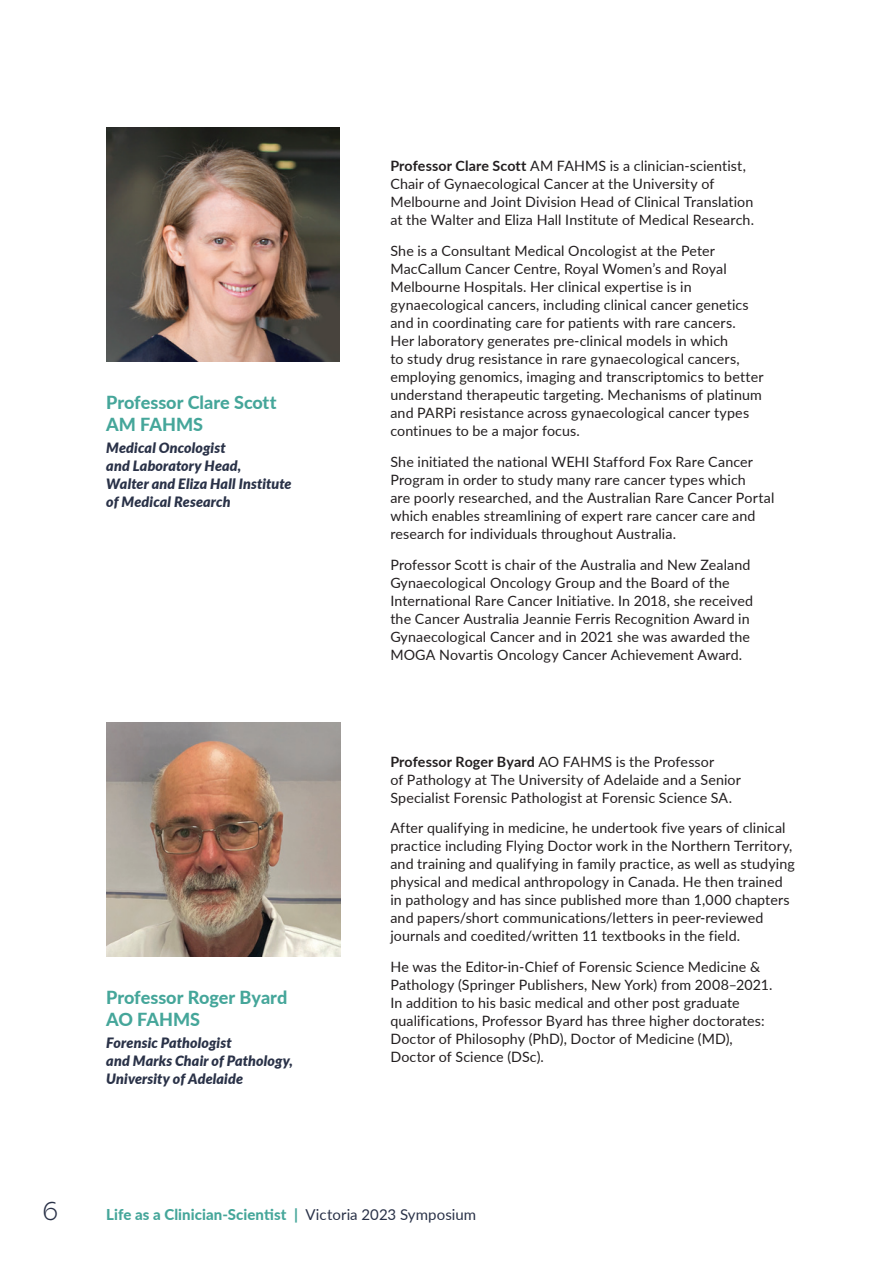
<style>
.page{position:relative;width:893px;height:1263px;background:#fff}
.page>*{position:absolute;margin:0;border:0;box-sizing:border-box;transform-origin:0 0}
.t1{font:300 24px "Ofelia Text";color:#2a3248}
.t2{font:900 18px/21.6px "Lato";color:#45a69a}
.t3{font:900 15px "Lato";letter-spacing:.005em;color:#45a69a}
.t4{font:14.25px/18px "Lato";letter-spacing:.01em;color:#231f20}
.t5{font:italic 900 14.25px/18px "Lato";letter-spacing:.01em;color:#2a3248}
.s1{font-weight:700}
.s2{font-weight:400;color:#2a3248}
</style>
<div class="page">
<img style="left:106px;top:723px;width:234px;height:234px">
<img style="left:107px;top:128px;width:233px;height:233px">
<p class="t2" style="left:106px;top:391px;width:172px">Professor Clare Scott<br>AM FAHMS</p>
<p class="t5" style="left:106px;top:438px;width:187px">Medical Oncologist<br>and Laboratory Head,<br>Walter and Eliza Hall Institute of Medical Research</p>
<p class="t2" style="left:106px;top:986px;width:183px">Professor Roger Byard<br>AO FAHMS</p>
<p class="t5" style="left:106px;top:1033px;width:188px">Forensic Pathologist<br>and Marks Chair of Pathology,<br>University of Adelaide</p>
<p class="t4" style="left:390px;top:157px;width:365px"><span class="s1">Professor Clare Scott</span> AM FAHMS is a clinician-scientist, Chair of Gynaecological Cancer at the University of Melbourne and Joint Division Head of Clinical Translation at the Walter and Eliza Hall Institute of Medical Research.</p>
<p class="t4" style="left:390px;top:241px;width:375px">She is a Consultant Medical Oncologist at the Peter MacCallum Cancer Centre, Royal Women’s and Royal Melbourne Hospitals. Her clinical expertise is in gynaecological cancers, including clinical cancer genetics and in coordinating care for patients with rare cancers.<br>Her laboratory generates pre-clinical models in which<br>to study drug resistance in rare gynaecological cancers, employing genomics, imaging and transcriptomics to better understand therapeutic targeting. Mechanisms of platinum and PARPi resistance across gynaecological cancer types continues to be a major focus.</p>
<p class="t4" style="left:390px;top:452px;width:386px">She initiated the national WEHI Stafford Fox Rare Cancer Program in order to study many rare cancer types which<br>are poorly researched, and the Australian Rare Cancer Portal which enables streamlining of expert rare cancer care and research for individuals throughout Australia.</p>
<p class="t4" style="left:390px;top:555px;width:364px">Professor Scott is chair of the Australia and New Zealand Gynaecological Oncology Group and the Board of the International Rare Cancer Initiative. In 2018, she received the Cancer Australia Jeannie Ferris Recognition Award in Gynaecological Cancer and in 2021 she was awarded the MOGA Novartis Oncology Cancer Achievement Award.</p>
<p class="t4" style="left:390px;top:752px;width:352px"><span class="s1">Professor Roger Byard</span> AO FAHMS is the Professor<br>of Pathology at The University of Adelaide and a Senior<br>Specialist Forensic Pathologist at Forensic Science SA.</p>
<p class="t4" style="left:390px;top:819px;width:406px">After qualifying in medicine, he undertook five years of clinical practice including Flying Doctor work in the Northern Territory, and training and qualifying in family practice, as well as studying physical and medical anthropology in Canada. He then trained in pathology and has since published more than 1,000 chapters and papers/short communications/letters in peer-reviewed journals and coedited/written 11 textbooks in the field.</p>
<p class="t4" style="left:390px;top:957px;width:384px">He was the Editor-in-Chief of Forensic Science Medicine &amp; Pathology (Springer Publishers, New York) from 2008–2021.<br>In addition to his basic medical and other post graduate qualifications, Professor Byard has three higher doctorates:<br>Doctor of Philosophy (PhD), Doctor of Medicine (MD), Doctor of Science (DSc).</p>
<h1 class="t1" style="left:43px;top:1193px;width:17px">6</h1>
<p class="t3" style="left:106px;top:1204px;width:371px">Life as a Clinician-Scientist | <span class="s2">Victoria 2023 Symposium</span></p>
</div>
